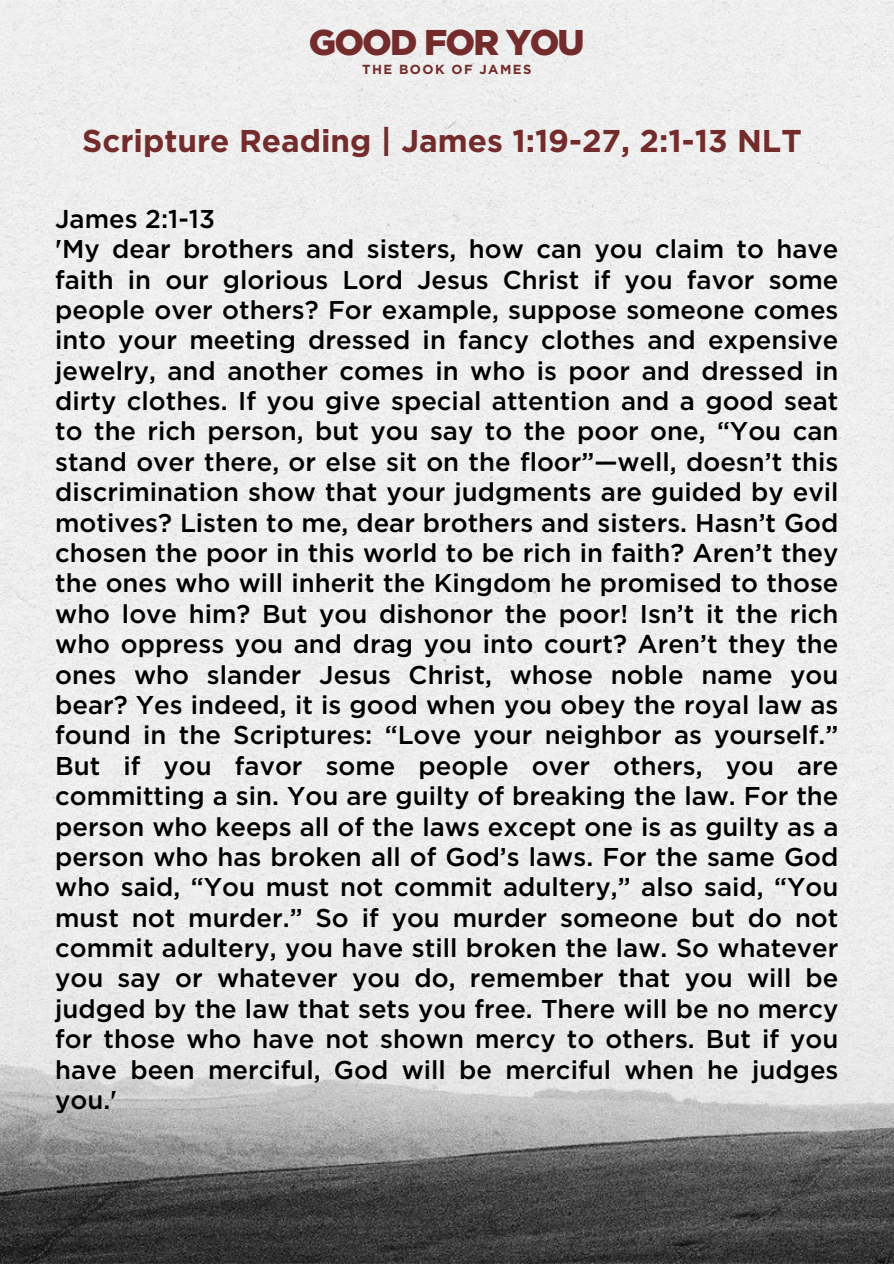
<style>
.page{position:relative;width:894px;height:1264px;background:#fff}
.page>*{position:absolute;margin:0;border:0;box-sizing:border-box;transform-origin:0 0}
.t1{font:900 35.7px "Gotham";letter-spacing:-.055em;color:#732c2b}
.t2{font:700 31.5px "Gotham";color:#732c2b}
.t3{font:500 25.8px/30.3px "Gotham";color:#000}
.t4{font:700 13.05px "Gotham";letter-spacing:.11em;color:#732c2b}
</style>
<div class="page">
<img style="left:0;top:0;width:893px;height:1263px">
<p class="t1" style="left:309px;top:21px;width:277px">GOOD FOR YOU</p>
<h2 class="t4" style="left:362px;top:62px;width:171px">THE BOOK OF JAMES</h2>
<h1 class="t2" style="left:82px;top:122px;width:720px">Scripture Reading | James 1:19-27, 2:1-13 NLT</h1>
<h3 class="t3" style="left:55px;top:203px;width:784px">James 2:1-13<br>'My dear brothers and sisters, how can you claim to have faith in our glorious Lord Jesus Christ if you favor some people over others? For example, suppose someone comes into your meeting dressed in fancy clothes and expensive jewelry, and another comes in who is poor and dressed in dirty clothes. If you give special attention and a good seat to the rich person, but you say to the poor one, “You can stand over there, or else sit on the floor”—well, doesn’t this discrimination show that your judgments are guided by evil motives? Listen to me, dear brothers and sisters. Hasn’t God chosen the poor in this world to be rich in faith? Aren’t they the ones who will inherit the Kingdom he promised to those who love him? But you dishonor the poor! Isn’t it the rich who oppress you and drag you into court? Aren’t they the ones who slander Jesus Christ, whose noble name you bear? Yes indeed, it is good when you obey the royal law as found in the Scriptures: “Love your neighbor as yourself.” But if you favor some people over others, you are committing a sin. You are guilty of breaking the law. For the person who keeps all of the laws except one is as guilty as a person who has broken all of God’s laws. For the same God who said, “You must not commit adultery,” also said, “You must not murder.” So if you murder someone but do not commit adultery, you have still broken the law. So whatever you say or whatever you do, remember that you will be judged by the law that sets you free. There will be no mercy for those who have not shown mercy to others. But if you have been merciful, God will be merciful when he judges you.'</h3>
</div>
